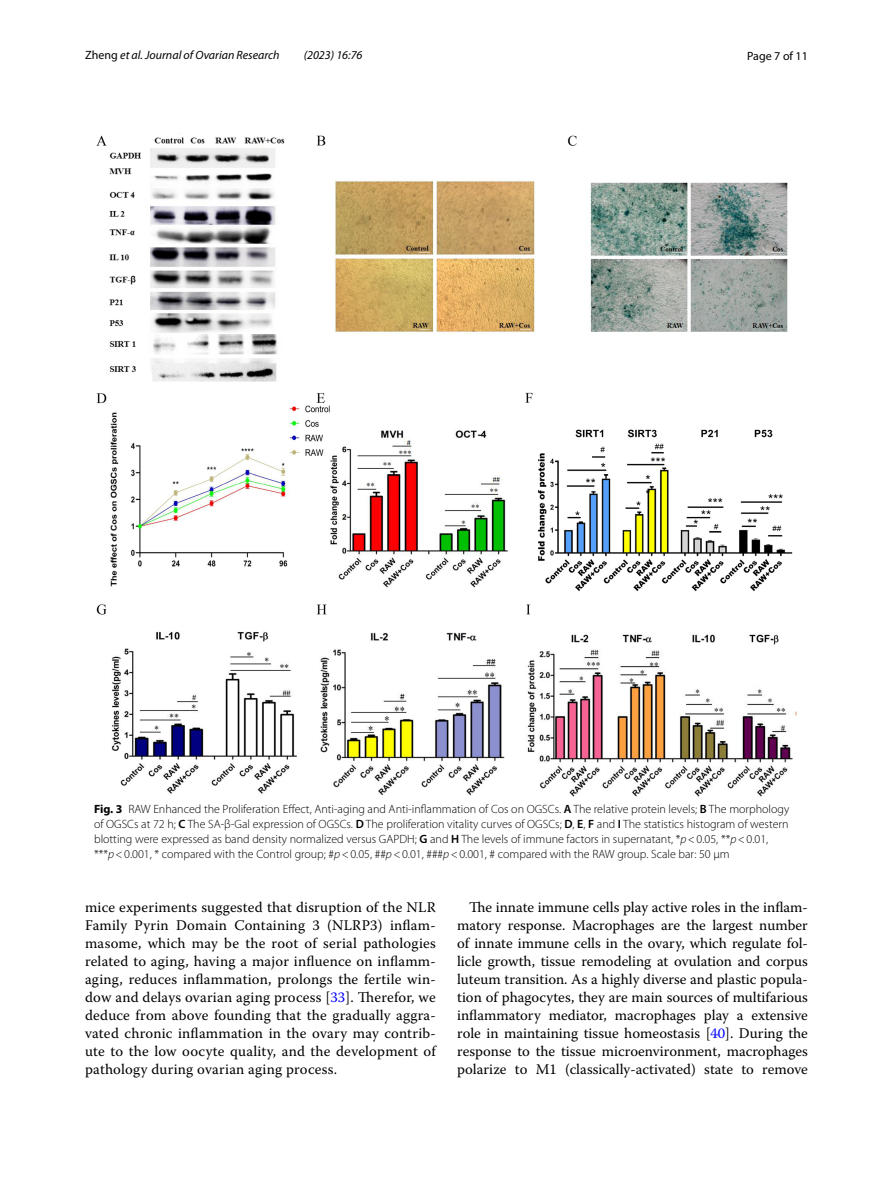
<style>
.page{position:relative;width:893px;height:1187px;background:#fff}
.page>*{position:absolute;margin:0;border:0;box-sizing:border-box;transform-origin:0 0}
.t1{font:14.7px/18px "Warnock Pro";letter-spacing:.01em;color:#000;text-align:justify}
.t2{font:300 12px/15px "Myriad Pro";color:#000}
.t3{font:italic 12px "Myriad Pro";color:#000}
.t4{font:12px "Myriad Pro";color:#000}
.s1{font-style:normal}
.s2{font-weight:700}
.s3{font-weight:600}
.s4{font-style:italic}
.s5{color:#00f}
</style>
<div class="page">
<img style="left:96px;top:135px;width:701px;height:662px">
<p class="t3" style="left:85px;top:48px;width:196px"><span class="s1">Zheng</span> et al. Journal of Ovarian Research</p>
<p class="t3" style="left:304px;top:48px;width:60px">(2023) 16:76</p>
<p class="t4" style="left:747px;top:48px;width:62px">Page 7 of 11</p>
<p class="t2" style="left:94px;top:801px;width:697px"><span class="s2">Fig. 3</span> RAW Enhanced the Proliferation Effect, Anti-aging and Anti-inflammation of Cos on OGSCs. <span class="s3">A</span> The relative protein levels; <span class="s3">B</span> The morphology of OGSCs at 72 h; <span class="s3">C</span> The SA-β-Gal expression of OGSCs. <span class="s3">D</span> The proliferation vitality curves of OGSCs; <span class="s3">D</span>, <span class="s3">E</span>, <span class="s3">F</span> and <span class="s3">I</span> The statistics histogram of western blotting were expressed as band density normalized versus GAPDH; <span class="s3">G</span> and <span class="s3">H</span> The levels of immune factors in supernatant, *<span class="s4">p</span>&lt;0.05, **<span class="s4">p</span>&lt;0.01, ***<span class="s4">p</span>&lt;0.001, * compared with the Control group; #<span class="s4">p</span>&lt;0.05, ##<span class="s4">p</span>&lt;0.01, ###<span class="s4">p</span>&lt;0.001, # compared with the RAW group. Scale bar: 50 μm</p>
<p class="t1" style="left:85px;top:897px;width:352px">mice experiments suggested that disruption of the NLR Family Pyrin Domain Containing 3 (NLRP3) inflam&shy;masome, which may be the root of serial pathologies related to aging, having a major influence on inflamm&shy;aging, reduces inflammation, prolongs the fertile win&shy;dow and delays ovarian aging process [<span class="s5">33</span>]. Therefor, we deduce from above founding that the gradually aggra&shy;vated chronic inflammation in the ovary may contrib&shy;ute to the low oocyte quality, and the development of pathology during ovarian aging process.</p>
<p class="t1" style="left:457px;top:897px;width:352px;text-indent:12px">The innate immune cells play active roles in the inflam&shy;matory response. Macrophages are the largest number of innate immune cells in the ovary, which regulate fol&shy;licle growth, tissue remodeling at ovulation and corpus luteum transition. As a highly diverse and plastic popula&shy;tion of phagocytes, they are main sources of multifarious inflammatory mediator, macrophages play a extensive role in maintaining tissue homeostasis [<span class="s5">40</span>]. During the response to the tissue microenvironment, macrophages polarize to M1 (classically-activated) state to remove</p>
</div>
